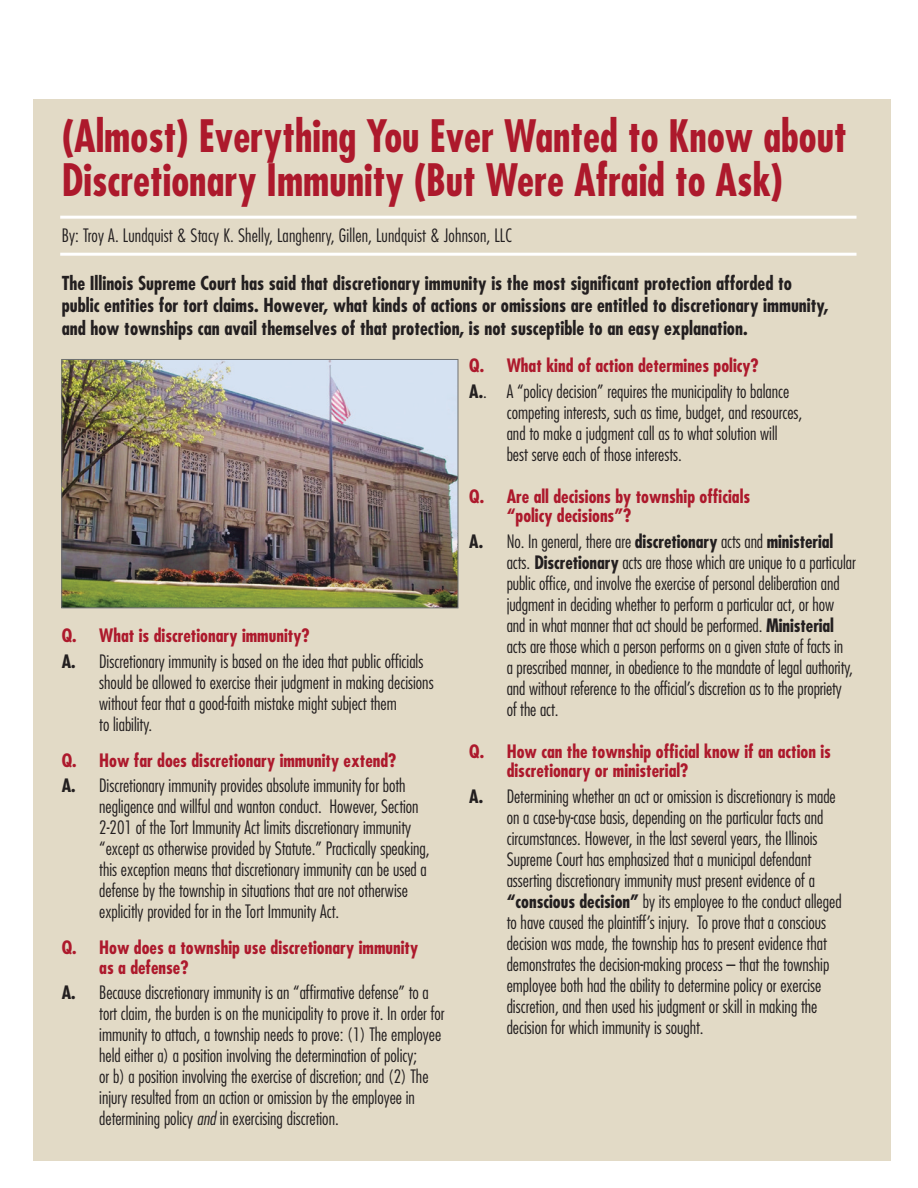
<style>
.page{position:relative;width:918px;height:1188px;background:#fff}
.page>*{position:absolute;margin:0;border:0;box-sizing:border-box;transform-origin:0 0}
.t1{font:700 condensed 43.5px/43.5px "Futura";color:#ad192c;scale:.94 1}
.t2{font:700 condensed 18.75px/22.5px "Futura";color:#231f20}
.t3{font:300 condensed 18px/21px "Futura";color:#231f20}
.t4{font:700 condensed 18px/19.4px "Futura";color:#ad192c}
.s1{font-weight:700}
.s2{font-style:italic}
</style>
<div class="page">
<div style="left:33px;top:99px;width:858px;height:1061px;background:#e2dac6"></div>
<hr style="left:60px;top:253px;width:797px;height:3px;background:#fff">
<hr style="left:60px;top:216px;width:797px;height:3px;background:#fff">
<img style="left:63px;top:361px;width:393px;height:245px">
<div style="left:61px;top:359px;width:397px;height:249px;border:1px solid #6f7172"></div>
<p class="t1" style="left:62px;top:114px;width:837px">(Almost) Everything You Ever Wanted to Know about<br>Discretionary Immunity (But Were Afraid to Ask)</p>
<p class="t3" style="left:62px;top:224px;width:452px">By: Troy A. Lundquist &amp; Stacy K. Shelly, Langhenry, Gillen, Lundquist &amp; Johnson, LLC</p>
<p class="t2" style="left:62px;top:271px;width:768px">The Illinois Supreme Court has said that discretionary immunity is the most significant protection afforded to public entities for tort claims. However, what kinds of actions or omissions are entitled to discretionary immunity, and how townships can avail themselves of that protection, is not susceptible to an easy explanation.</p>
<p class="t4" style="left:62px;top:626px;width:249px">Q. What is discretionary immunity?</p>
<p class="t3" style="left:99px;top:650px;width:336px;text-indent:-38px"><span class="s1">A.</span> Discretionary immunity is based on the idea that public officials should be allowed to exercise their judgment in making decisions without fear that a good-faith mistake might subject them<br>to liability.</p>
<p class="t4" style="left:62px;top:750px;width:336px">Q. How far does discretionary immunity extend?</p>
<p class="t3" style="left:99px;top:775px;width:332px;text-indent:-38px"><span class="s1">A.</span> Discretionary immunity provides absolute immunity for both negligence and willful and wanton conduct. However, Section 2-201 of the Tort Immunity Act limits discretionary immunity “except as otherwise provided by Statute.” Practically speaking, this exception means that discretionary immunity can be used a defense by the township in situations that are not otherwise explicitly provided for in the Tort Immunity Act.</p>
<p class="t4" style="left:99px;top:938px;width:321px;text-indent:-38px">Q. How does a township use discretionary immunity as a defense?</p>
<p class="t3" style="left:99px;top:982px;width:347px;text-indent:-37px"><span class="s1">A.</span> Because discretionary immunity is an “affirmative defense” to a tort claim, the burden is on the municipality to prove it. In order for immunity to attach, a township needs to prove: (1) The employee held either a) a position involving the determination of policy;<br>or b) a position involving the exercise of discretion; and (2) The injury resulted from an action or omission by the employee in determining policy <span class="s2">and</span> in exercising discretion.</p>
<p class="t4" style="left:469px;top:356px;width:291px">Q. What kind of action determines policy?</p>
<p class="t3" style="left:507px;top:380px;width:297px;text-indent:-38px"><span class="s1">A.</span>. A “policy decision” requires the municipality to balance competing interests, such as time, budget, and resources, and to make a judgment call as to what solution will best serve each of those interests.</p>
<p class="t4" style="left:507px;top:486px;width:245px;text-indent:-38px">Q. Are all decisions by township officials “policy decisions”?</p>
<p class="t3" style="left:507px;top:530px;width:351px;text-indent:-37px"><span class="s1">A.</span> No. In general, there are <span class="s1">discretionary</span> acts and <span class="s1">ministerial </span>acts. <span class="s1">Discretionary</span> acts are those which are unique to a particular public office, and involve the exercise of personal deliberation and judgment in deciding whether to perform a particular act, or how and in what manner that act should be performed. <span class="s1">Ministerial </span>acts are those which a person performs on a given state of facts in<br>a prescribed manner, in obedience to the mandate of legal authority, and without reference to the official’s discretion as to the propriety of the act.</p>
<p class="t4" style="left:507px;top:741px;width:326px;text-indent:-38px">Q. How can the township official know if an action is discretionary or ministerial?</p>
<p class="t3" style="left:507px;top:785px;width:336px;text-indent:-37px"><span class="s1">A.</span> Determining whether an act or omission is discretionary is made on a case-by-case basis, depending on the particular facts and circumstances. However, in the last several years, the Illinois Supreme Court has emphasized that a municipal defendant asserting discretionary immunity must present evidence of a <span class="s1">“conscious decision”</span> by its employee to the conduct alleged to have caused the plaintiff’s injury. To prove that a conscious decision was made, the township has to present evidence that demonstrates the decision-making process – that the township employee both had the ability to determine policy or exercise discretion, and then used his judgment or skill in making the decision for which immunity is sought.</p>
</div>
